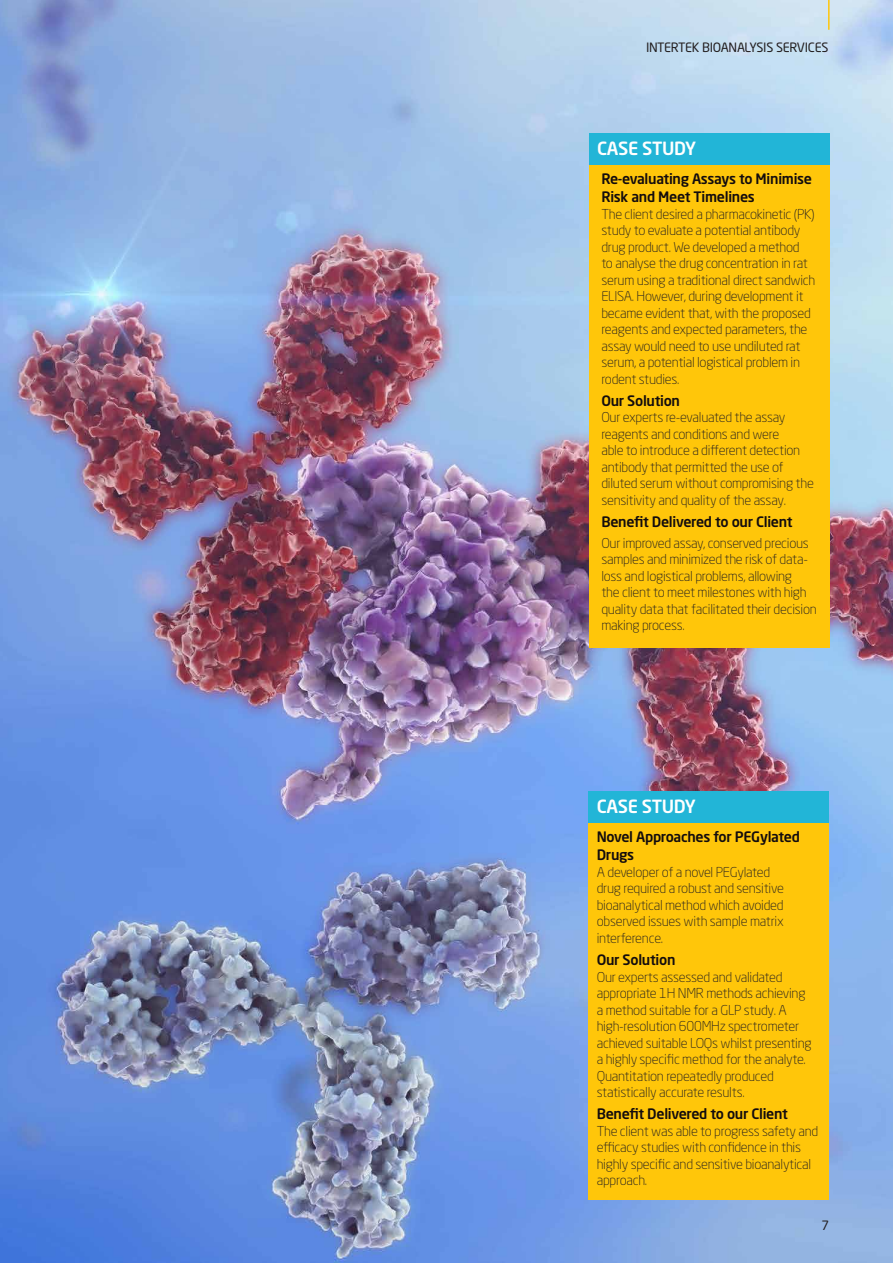
<style>
.page{position:relative;width:893px;height:1263px;background:#fff}
.page>*{position:absolute;margin:0;border:0;box-sizing:border-box;transform-origin:0 0}
.t1{font:500 18px "Neo Sans Std";letter-spacing:-.02em;color:#fff}
.t2{font:500 14.25px/18px "Neo Sans Std";letter-spacing:-.02em;color:#130c0e}
.t3{font:300 13.5px/16.5px "Neo Sans Std";letter-spacing:-.02em;color:#231f20}
.t4{font:12.75px "Neo Sans Std";letter-spacing:-.02em;color:#231f20}
</style>
<div class="page">
<img style="left:0;top:0;width:893px;height:1263px">
<div style="left:589px;top:133px;width:241px;height:514px;background:#ffc60a"></div>
<div style="left:589px;top:133px;width:241px;height:32px;background:#22b5d7"></div>
<hr style="left:828px;top:0;width:2px;height:30px;background:#ffc60a">
<div style="left:588px;top:791px;width:241px;height:408px;background:#ffc60a"></div>
<div style="left:588px;top:791px;width:241px;height:32px;background:#22b5d7"></div>
<p class="t4" style="left:646px;top:40px;width:184px">INTERTEK BIOANALYSIS SERVICES</p>
<h1 class="t1" style="left:597px;top:137px;width:101px">CASE STUDY</h1>
<p class="t2" style="left:601px;top:170px;width:212px">Re-evaluating Assays to Minimise<br>Risk and Meet Timelines</p>
<p class="t3" style="left:601px;top:205px;width:215px">The client desired a pharmacokinetic (PK) study to evaluate a potential antibody drug product. We developed a method<br>to analyse the drug concentration in rat serum using a traditional direct sandwich ELISA. However, during development it became evident that, with the proposed reagents and expected parameters, the assay would need to use undiluted rat serum, a potential logistical problem in rodent studies.</p>
<p class="t2" style="left:601px;top:391px;width:80px">Our Solution</p>
<p class="t3" style="left:601px;top:409px;width:214px">Our experts re-evaluated the assay reagents and conditions and were<br>able to introduce a different detection antibody that permitted the use of diluted serum without compromising the sensitivity and quality of the assay.</p>
<p class="t2" style="left:601px;top:513px;width:193px">Benefit Delivered to our Client</p>
<p class="t3" style="left:601px;top:535px;width:217px">Our improved assay, conserved precious samples and minimized the risk of data&shy;loss and logistical problems, allowing<br>the client to meet milestones with high quality data that facilitated their decision making process.</p>
<h1 class="t1" style="left:597px;top:795px;width:101px">CASE STUDY</h1>
<p class="t2" style="left:597px;top:828px;width:205px">Novel Approaches for PEGylated<br>Drugs</p>
<p class="t3" style="left:597px;top:863px;width:189px">A developer of a novel PEGylated drug required a robust and sensitive bioanalytical method which avoided observed issues with sample matrix interference.</p>
<p class="t2" style="left:597px;top:950px;width:80px">Our Solution</p>
<p class="t3" style="left:597px;top:968px;width:216px">Our experts assessed and validated appropriate 1H NMR methods achieving a method suitable for a GLP study. A high-resolution 600MHz spectrometer achieved suitable LOQs whilst presenting a highly specific method for the analyte.<br>Quantitation repeatedly produced statistically accurate results.</p>
<p class="t2" style="left:597px;top:1105px;width:193px">Benefit Delivered to our Client</p>
<p class="t3" style="left:597px;top:1122px;width:223px">The client was able to progress safety and efficacy studies with confidence in this highly specific and sensitive bioanalytical approach.</p>
<p class="t4" style="left:821px;top:1218px;width:9px">7</p>
</div>
